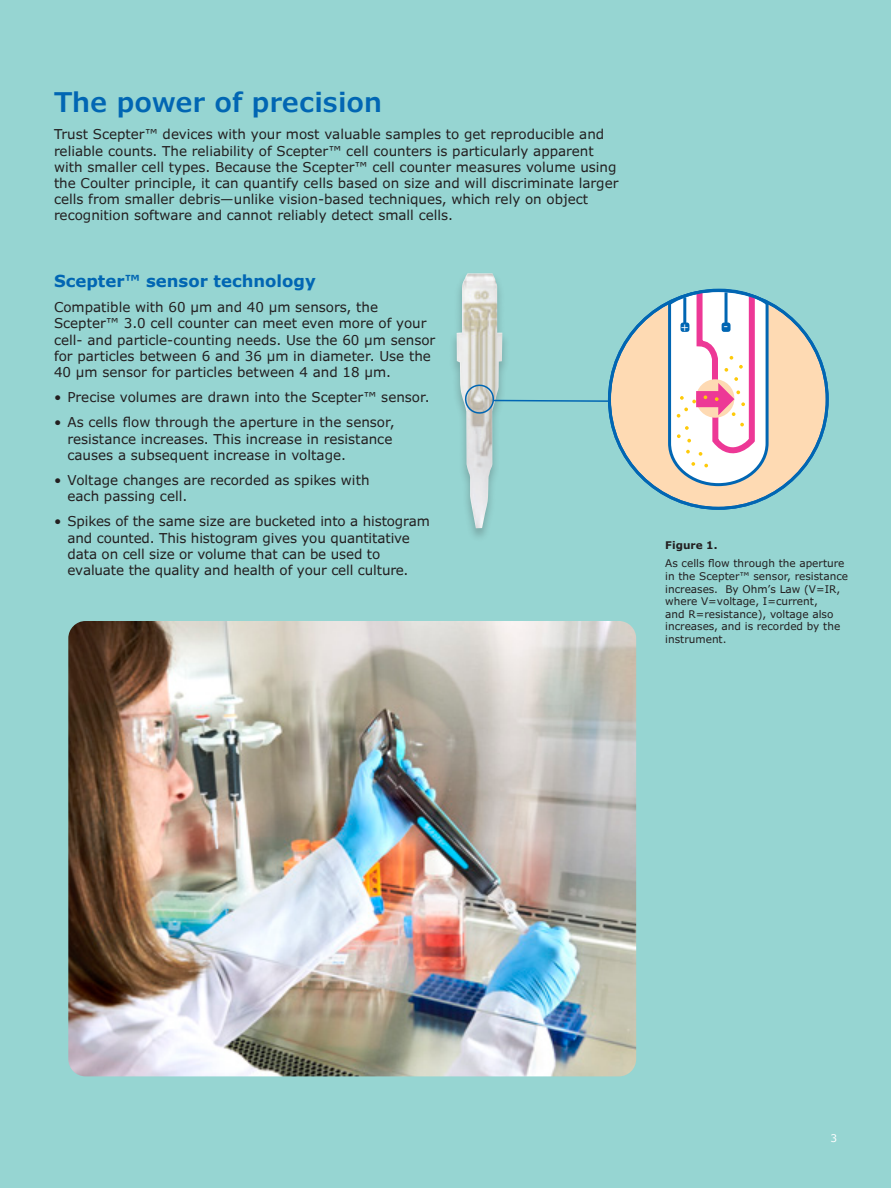
<style>
.page{position:relative;width:891px;height:1188px;background:#96d5d2}
.page>*{position:absolute;margin:0;border:0;box-sizing:border-box;transform-origin:0 0}
.Headline_18_21{font:600 27px "Verdana Pro";color:#0166b3}
.Section_Head_11_13{font:700 16.5px "Verdana Pro";color:#0166b3}
.Body_Copy_9_11{font:13.5px/16.2px "Verdana Pro";color:#231f20}
.Caption_7_9{font:10.5px/12.6px "Verdana Pro";color:#231f20}
.Caption_Head_7_9{font:700 10.5px "Verdana Pro";color:#231f20}
.Folio_7_9{font:10.5px "Verdana Pro";color:#fff}
</style>
<div class="page">
<img style="left:457px;top:273px;width:45px;height:255px">
<div style="left:609px;top:291px;width:218px;height:217px;background:#fedab3;border-radius:50%"></div>
<svg style="left:464px;top:384px;width:145px;height:30px"></svg>
<svg style="left:667px;top:288px;width:103px;height:199px"></svg>
<div style="left:722px;top:323px;width:9px;height:9px;border:5px solid #0166b3"></div>
<img style="left:68px;top:621px;width:568px;height:455px">
<p class="Headline_18_21" style="left:54px;top:85px;width:330px">The power of precision</p>
<p class="Body_Copy_9_11" style="left:54px;top:127px;width:566px">Trust Scepter™ devices with your most valuable samples to get reproducible and reliable counts. The reliability of Scepter™ cell counters is particularly apparent with smaller cell types. Because the Scepter™ cell counter measures volume using the Coulter principle, it can quantify cells based on size and will discriminate larger cells from smaller debris—unlike vision-based techniques, which rely on object recognition software and cannot reliably detect small cells.</p>
<p class="Section_Head_11_13" style="left:54px;top:270px;width:263px">Scepter™ sensor technology</p>
<p class="Body_Copy_9_11" style="left:54px;top:299px;width:383px">Compatible with 60 μm and 40 μm sensors, the Scepter™ 3.0 cell counter can meet even more of your cell- and particle-counting needs. Use the 60 μm sensor for particles between 6 and 36 μm in diameter. Use the 40 μm sensor for particles between 4 and 18 µm.</p>
<p class="Body_Copy_9_11" style="left:54px;top:389px;width:377px">• Precise volumes are drawn into the Scepter™ sensor.</p>
<p class="Body_Copy_9_11" style="left:68px;top:415px;width:329px;text-indent:-14px">• As cells flow through the aperture in the sensor, resistance increases. This increase in resistance causes a subsequent increase in voltage.</p>
<p class="Body_Copy_9_11" style="left:68px;top:472px;width:304px;text-indent:-14px">• Voltage changes are recorded as spikes with each passing cell.</p>
<p class="Body_Copy_9_11" style="left:68px;top:514px;width:364px;text-indent:-14px">• Spikes of the same size are bucketed into a histogram and counted. This histogram gives you quantitative data on cell size or volume that can be used to evaluate the quality and health of your cell culture.</p>
<p class="Folio_7_9" style="left:681px;top:320px;width:10px">+</p>
<p class="Folio_7_9" style="left:724px;top:319px;width:6px">-</p>
<p class="Caption_Head_7_9" style="left:665px;top:538px;width:54px">Figure 1.</p>
<p class="Caption_7_9" style="left:665px;top:557px;width:184px">As cells flow through the aperture in the Scepter™ sensor, resistance increases. By Ohm’s Law (V=IR, where V=voltage, I=current,<br>and R=resistance), voltage also increases, and is recorded by the instrument.</p>
<p class="Folio_7_9" style="left:831px;top:1131px;width:8px">3</p>
</div>
